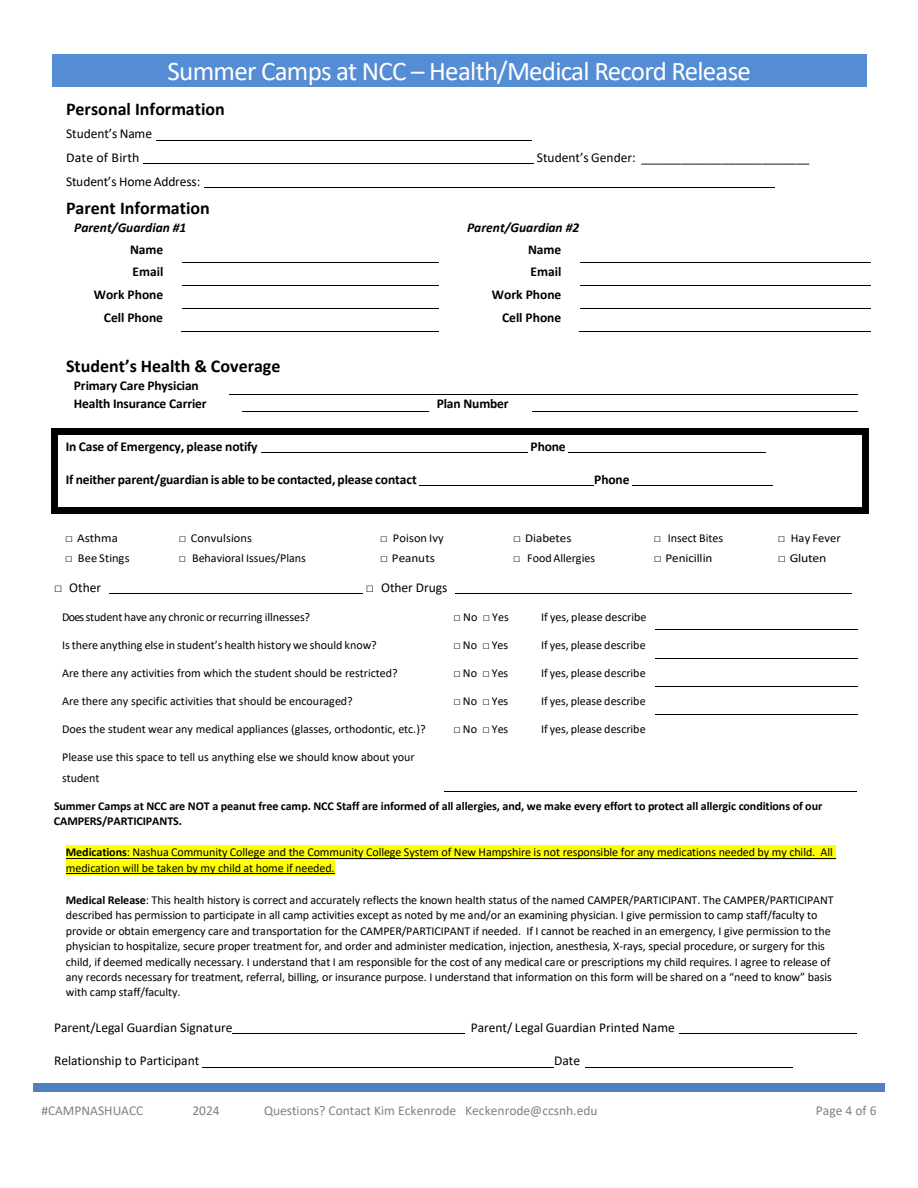
<style>
.page{position:relative;width:918px;height:1188px;background:#fff}
.page>*{position:absolute;margin:0;border:0;box-sizing:border-box;transform-origin:0 0}
.t1{font:27px "Calibri";letter-spacing:-.025em;color:#fff}
.t2{font:700 18px "Calibri";color:#000}
.t3{font:700 13.5px "Calibri";letter-spacing:-.01em;color:#000}
.t4{font:13.5px "Calibri";color:#000}
.t5{font:13.5px "Calibri";color:#808080}
.t6{font:italic 700 13.5px "Calibri";color:#000}
.t7{font:12px/15.3px "Calibri";letter-spacing:-.005em;color:#000}
.t8{font:700 12px/14.5px "Calibri";letter-spacing:-.01em;color:#000}
.t9{font:12px "Calibri";letter-spacing:-.005em;color:#000;scale:1.09 1}
.t10{font:12px "Calibri";letter-spacing:-.005em;color:#000;scale:1.14 1}
.s1{font-weight:700}
</style>
<div class="page">
<div style="left:33px;top:1083px;width:350px;height:9px;background:#4f81bd"></div>
<div style="left:383px;top:1083px;width:502px;height:9px;background:#4f81bd"></div>
<div style="left:52px;top:54px;width:814px;height:33px;background:#548dd4"></div>
<hr style="left:157px;top:140px;width:375px;height:1px;background:#000">
<hr style="left:143px;top:163px;width:391px;height:1px;background:#000">
<hr style="left:204px;top:187px;width:571px;height:1px;background:#000">
<hr style="left:182px;top:263px;width:257px;height:1px;background:#000">
<hr style="left:580px;top:263px;width:291px;height:1px;background:#000">
<hr style="left:182px;top:285px;width:257px;height:1px;background:#000">
<hr style="left:580px;top:285px;width:291px;height:1px;background:#000">
<hr style="left:182px;top:308px;width:257px;height:1px;background:#000">
<hr style="left:580px;top:308px;width:291px;height:1px;background:#000">
<hr style="left:181px;top:331px;width:258px;height:1px;background:#000">
<hr style="left:579px;top:331px;width:292px;height:1px;background:#000">
<svg style="left:230px;top:394px;width:14px;height:1px"></svg>
<hr style="left:244px;top:394px;width:185px;height:1px;background:#000">
<hr style="left:429px;top:394px;width:104px;height:1px;background:#000">
<hr style="left:534px;top:394px;width:323px;height:1px;background:#000">
<hr style="left:242px;top:411px;width:187px;height:1px;background:#000">
<hr style="left:532px;top:411px;width:325px;height:1px;background:#000">
<hr style="left:261px;top:452px;width:267px;height:1px;background:#000">
<hr style="left:568px;top:452px;width:198px;height:1px;background:#000">
<div style="left:51px;top:428px;width:7px;height:7px;background:#000"></div>
<div style="left:58px;top:428px;width:804px;height:7px;background:#000"></div>
<div style="left:862px;top:428px;width:7px;height:7px;background:#000"></div>
<div style="left:51px;top:435px;width:7px;height:19px;background:#000"></div>
<div style="left:862px;top:435px;width:7px;height:19px;background:#000"></div>
<div style="left:51px;top:454px;width:7px;height:17px;background:#000"></div>
<div style="left:862px;top:454px;width:7px;height:17px;background:#000"></div>
<hr style="left:420px;top:485px;width:174px;height:1px;background:#000">
<hr style="left:633px;top:485px;width:140px;height:1px;background:#000">
<div style="left:51px;top:471px;width:7px;height:16px;background:#000"></div>
<div style="left:862px;top:471px;width:7px;height:16px;background:#000"></div>
<div style="left:51px;top:507px;width:7px;height:7px;background:#000"></div>
<div style="left:58px;top:507px;width:804px;height:7px;background:#000"></div>
<div style="left:862px;top:507px;width:7px;height:7px;background:#000"></div>
<div style="left:51px;top:487px;width:7px;height:20px;background:#000"></div>
<div style="left:862px;top:487px;width:7px;height:20px;background:#000"></div>
<hr style="left:109px;top:593px;width:254px;height:1px;background:#000">
<hr style="left:455px;top:593px;width:397px;height:1px;background:#000">
<hr style="left:655px;top:630px;width:202px;height:1px;background:#000">
<hr style="left:655px;top:658px;width:202px;height:1px;background:#000">
<hr style="left:655px;top:686px;width:202px;height:1px;background:#000">
<hr style="left:655px;top:714px;width:202px;height:1px;background:#000">
<hr style="left:444px;top:791px;width:413px;height:1px;background:#000">
<div style="left:66px;top:845px;width:769px;height:15px;background:#ff0"></div>
<hr style="left:66px;top:858px;width:769px;height:1px;background:#000">
<div style="left:66px;top:860px;width:268px;height:15px;background:#ff0"></div>
<hr style="left:66px;top:873px;width:268px;height:1px;background:#000">
<hr style="left:232px;top:1033px;width:233px;height:1px;background:#000">
<hr style="left:680px;top:1033px;width:177px;height:1px;background:#000">
<hr style="left:202px;top:1067px;width:352px;height:1px;background:#000">
<hr style="left:585px;top:1067px;width:208px;height:1px;background:#000">
<p class="t1" style="left:168px;top:52px;width:585px">Summer Camps at NCC – Health/Medical Record Release</p>
<h1 class="t2" style="left:66px;top:96px;width:160px">Personal Information</h1>
<p class="t4" style="left:66px;top:124px;width:88px">Student’s Name</p>
<p class="t4" style="left:66px;top:148px;width:75px">Date of Birth</p>
<p class="t4" style="left:537px;top:148px;width:274px">Student’s Gender: _________________________</p>
<p class="t4" style="left:66px;top:172px;width:136px">Student’s HomeAddress:</p>
<h1 class="t2" style="left:66px;top:195px;width:145px">Parent Information</h1>
<p class="t6" style="left:74px;top:218px;width:114px">Parent/Guardian #1</p>
<p class="t6" style="left:467px;top:218px;width:114px">Parent/Guardian #2</p>
<p class="t3" style="left:130px;top:240px;width:35px">Name</p>
<p class="t3" style="left:528px;top:240px;width:35px">Name</p>
<p class="t3" style="left:132px;top:262px;width:32px">Email</p>
<p class="t3" style="left:531px;top:262px;width:32px">Email</p>
<p class="t3" style="left:94px;top:285px;width:71px">Work Phone</p>
<p class="t3" style="left:492px;top:285px;width:71px">Work Phone</p>
<p class="t3" style="left:104px;top:308px;width:61px">Cell Phone</p>
<p class="t3" style="left:502px;top:308px;width:61px">Cell Phone</p>
<h1 class="t2" style="left:66px;top:354px;width:216px">Student’s Health &amp; Coverage</h1>
<p class="t3" style="left:74px;top:376px;width:126px">Primary Care Physician</p>
<p class="t3" style="left:74px;top:393px;width:134px">Health Insurance Carrier</p>
<p class="t3" style="left:437px;top:393px;width:73px">Plan Number</p>
<p class="t3" style="left:66px;top:437px;width:193px">In Case of Emergency, please notify</p>
<p class="t3" style="left:530px;top:437px;width:37px">Phone</p>
<p class="t3" style="left:66px;top:470px;width:352px">If neither parent/guardian is able to be contacted, please contact</p>
<p class="t3" style="left:594px;top:470px;width:37px">Phone</p>
<p class="t9" style="left:65px;top:529px;width:50px">□ Asthma</p>
<p class="t7" style="left:179px;top:530px;width:75px">□ Convulsions</p>
<p class="t7" style="left:380px;top:530px;width:65px">□ Poison Ivy</p>
<p class="t9" style="left:513px;top:529px;width:55px">□ Diabetes</p>
<p class="t7" style="left:654px;top:530px;width:71px">□ Insect Bites</p>
<p class="t7" style="left:778px;top:530px;width:64px">□ Hay Fever</p>
<p class="t7" style="left:65px;top:550px;width:66px">□ Bee Stings</p>
<p class="t7" style="left:179px;top:550px;width:128px">□ Behavioral Issues/Plans</p>
<p class="t9" style="left:380px;top:550px;width:52px">□ Peanuts</p>
<p class="t7" style="left:513px;top:550px;width:83px">□ Food Allergies</p>
<p class="t9" style="left:654px;top:550px;width:55px">□ Penicillin</p>
<p class="t10" style="left:778px;top:550px;width:44px">□ Gluten</p>
<p class="t4" style="left:54px;top:578px;width:49px">□ Other</p>
<p class="t4" style="left:366px;top:578px;width:83px">□ Other Drugs</p>
<p class="t7" style="left:62px;top:609px;width:250px">Does student have any chronic or recurring illnesses?</p>
<p class="t7" style="left:454px;top:609px;width:57px">□ No □ Yes</p>
<p class="t7" style="left:541px;top:609px;width:107px">If yes, please describe</p>
<p class="t7" style="left:62px;top:637px;width:316px">Is there anything else in student’s health history we should know?</p>
<p class="t7" style="left:454px;top:637px;width:56px">□ No □ Yes</p>
<p class="t7" style="left:541px;top:637px;width:106px">If yes, please describe</p>
<p class="t7" style="left:62px;top:665px;width:337px">Are there any activities from which the student should be restricted?</p>
<p class="t7" style="left:454px;top:665px;width:56px">□ No □ Yes</p>
<p class="t7" style="left:541px;top:665px;width:106px">If yes, please describe</p>
<p class="t7" style="left:62px;top:693px;width:292px">Are there any specific activities that should be encouraged?</p>
<p class="t7" style="left:454px;top:693px;width:56px">□ No □ Yes</p>
<p class="t7" style="left:541px;top:693px;width:106px">If yes, please describe</p>
<p class="t7" style="left:62px;top:721px;width:365px">Does the student wear any medical appliances (glasses, orthodontic, etc.)?</p>
<p class="t7" style="left:454px;top:721px;width:56px">□ No □ Yes</p>
<p class="t7" style="left:541px;top:721px;width:106px">If yes, please describe</p>
<p class="t7" style="left:62px;top:746px;width:354px;line-height:20.7px">Please use this space to tell us anything else we should know about your student</p>
<p class="t8" style="left:54px;top:799px;width:770px">Summer Camps at NCC are NOT a peanut free camp. NCC Staff are informed of all allergies, and, we make every effort to protect all allergic conditions of our<br>CAMPERS/PARTICIPANTS.</p>
<p class="t7" style="left:66px;top:845px;width:769px"><span class="s1">Medications</span>: Nashua Community College and the Community College System of New Hampshire is not responsible for any medications needed by my child. All medication will be taken by my child at home if needed.</p>
<p class="t7" style="left:66px;top:892px;width:769px"><span class="s1">Medical Release</span>: This health history is correct and accurately reflects the known health status of the named CAMPER/PARTICIPANT. The CAMPER/PARTICIPANT described has permission to participate in all camp activities except as noted by me and/or an examining physician. I give permission to camp staff/faculty to provide or obtain emergency care and transportation for the CAMPER/PARTICIPANT if needed. If I cannot be reached in an emergency, I give permission to the physician to hospitalize, secure proper treatment for, and order and administer medication, injection, anesthesia, X-rays, special procedure, or surgery for this child, if deemed medically necessary. I understand that I am responsible for the cost of any medical care or prescriptions my child requires. I agree to release of any records necessary for treatment, referral, billing, or insurance purpose. I understand that information on this form will be shared on a “need to know” basis with camp staff/faculty.</p>
<p class="t4" style="left:54px;top:1018px;width:180px">Parent/Legal Guardian Signature</p>
<p class="t4" style="left:471px;top:1018px;width:206px">Parent/ Legal Guardian Printed Name</p>
<p class="t4" style="left:54px;top:1051px;width:147px">Relationship to Participant</p>
<p class="t4" style="left:554px;top:1051px;width:27px">Date</p>
<p class="t5" style="left:41px;top:1101px;width:104px">#CAMPNASHUACC</p>
<p class="t5" style="left:192px;top:1101px;width:29px">2024</p>
<p class="t5" style="left:264px;top:1101px;width:335px">Questions? Contact Kim Eckenrode Keckenrode@ccsnh.edu</p>
<p class="t5" style="left:816px;top:1101px;width:62px">Page 4 of 6</p>
</div>
